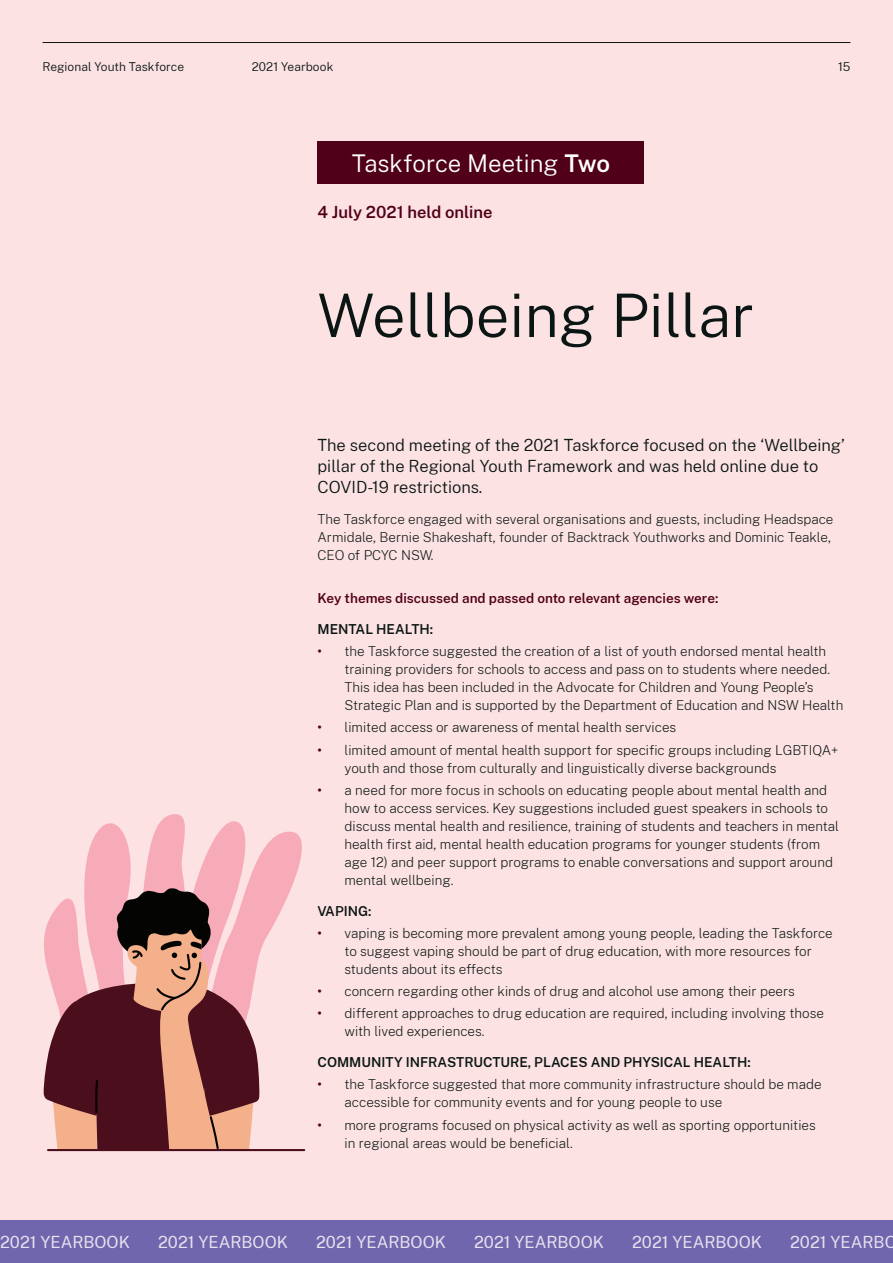
<style>
.page{position:relative;width:893px;height:1263px;background:#fce2e3}
.page>*{position:absolute;margin:0;border:0;box-sizing:border-box;transform-origin:0 0}
.t1{font:300 60px "Public Sans NSW";color:#0b1614}
.t2{font:300 24px "Public Sans NSW";color:#fff}
.t3{font:300 16.5px/21px "Public Sans NSW";color:#0b1614}
.t4{font:16.5px "Public Sans NSW";color:#e9e0ee}
.t5{font:600 16.5px "Public Sans NSW";color:#500018}
.t6{font:200 13.5px/18px "Public Sans NSW";color:#0b1614}
.t7{font:600 13.5px "Public Sans NSW";color:#0b1614}
.t8{font:600 13.5px "Public Sans NSW";color:#500018}
.t9{font:300 12px "Public Sans NSW";letter-spacing:.005em;color:#0b1614}
.s1{font-weight:600}
.s2{font-weight:600;color:#500018}
</style>
<div class="page">
<hr style="left:43px;top:42px;width:807px;height:1px;background:#0b1614">
<svg style="left:43px;top:814px;width:259px;height:281px"></svg>
<svg style="left:44px;top:888px;width:216px;height:262px;background:#a16868"></svg>
<hr style="left:48px;top:1149px;width:256px;height:2px;background:#4b0e1d">
<div style="left:317px;top:141px;width:327px;height:43px;background:#500018"></div>
<div style="left:0;top:1220px;width:893px;height:43px;background:#6f66ae"></div>
<p class="t9" style="left:43px;top:58px;width:143px">Regional Youth Taskforce</p>
<p class="t9" style="left:252px;top:58px;width:83px">2021 Yearbook</p>
<p class="t9" style="left:838px;top:58px;width:14px">15</p>
<p class="t2" style="left:352px;top:146px;width:260px">Taskforce Meeting <span class="s1">Two</span></p>
<p class="t5" style="left:317px;top:199px;width:177px">4 July 2021 held online</p>
<h2 class="t1" style="left:317px;top:271px;width:438px">Wellbeing Pillar</h2>
<p class="t3" style="left:317px;top:433px;width:529px">The second meeting of the 2021 Taskforce focused on the ‘Wellbeing’ pillar of the Regional Youth Framework and was held online due to<br>COVID-19 restrictions.</p>
<p class="t6" style="left:317px;top:509px;width:518px">The Taskforce engaged with several organisations and guests, including Headspace<br>Armidale, Bernie Shakeshaft, founder of Backtrack Youthworks and Dominic Teakle,<br>CEO of PCYC NSW.</p>
<p class="t8" style="left:317px;top:588px;width:402px">Key themes discussed and passed onto relevant agencies were:</p>
<h3 class="t7" style="left:317px;top:619px;width:117px">MENTAL HEALTH:</h3>
<p class="t6" style="left:344px;top:641px;width:500px;text-indent:-27px"><span class="s2">•</span> the Taskforce suggested the creation of a list of youth endorsed mental health training providers for schools to access and pass on to students where needed.<br>This idea has been included in the Advocate for Children and Young People’s Strategic Plan and is supported by the Department of Education and NSW Health</p>
<p class="t6" style="left:317px;top:718px;width:360px"><span class="s2">•</span> limited access or awareness of mental health services</p>
<p class="t6" style="left:344px;top:740px;width:495px;text-indent:-27px"><span class="s2">•</span> limited amount of mental health support for specific groups including LGBTIQA+ youth and those from culturally and linguistically diverse backgrounds</p>
<p class="t6" style="left:344px;top:780px;width:496px;text-indent:-27px"><span class="s2">•</span> a need for more focus in schools on educating people about mental health and how to access services. Key suggestions included guest speakers in schools to discuss mental health and resilience, training of students and teachers in mental health first aid, mental health education programs for younger students (from age 12) and peer support programs to enable conversations and support around mental wellbeing.</p>
<h3 class="t7" style="left:317px;top:901px;width:56px">VAPING:</h3>
<p class="t6" style="left:344px;top:923px;width:490px;text-indent:-27px"><span class="s2">•</span> vaping is becoming more prevalent among young people, leading the Taskforce to suggest vaping should be part of drug education, with more resources for students about its effects</p>
<p class="t6" style="left:317px;top:981px;width:479px"><span class="s2">•</span> concern regarding other kinds of drug and alcohol use among their peers</p>
<p class="t6" style="left:344px;top:1003px;width:481px;text-indent:-27px"><span class="s2">•</span> different approaches to drug education are required, including involving those with lived experiences.</p>
<h3 class="t7" style="left:317px;top:1052px;width:435px">COMMUNITY INFRASTRUCTURE, PLACES AND PHYSICAL HEALTH:</h3>
<p class="t6" style="left:344px;top:1074px;width:479px;text-indent:-27px"><span class="s2">•</span> the Taskforce suggested that more community infrastructure should be made accessible for community events and for young people to use</p>
<p class="t6" style="left:344px;top:1115px;width:473px;text-indent:-27px"><span class="s2">•</span> more programs focused on physical activity as well as sporting opportunities in regional areas would be beneficial.</p>
<p class="t4" style="left:0;top:1229px;width:131px">2021 YEARBOOK</p>
<p class="t4" style="left:158px;top:1229px;width:131px">2021 YEARBOOK</p>
<p class="t4" style="left:316px;top:1229px;width:131px">2021 YEARBOOK</p>
<p class="t4" style="left:474px;top:1229px;width:131px">2021 YEARBOOK</p>
<p class="t4" style="left:632px;top:1229px;width:131px">2021 YEARBOOK</p>
<p class="t4" style="left:790px;top:1229px;width:108px">2021 YEARBO</p>
</div>
